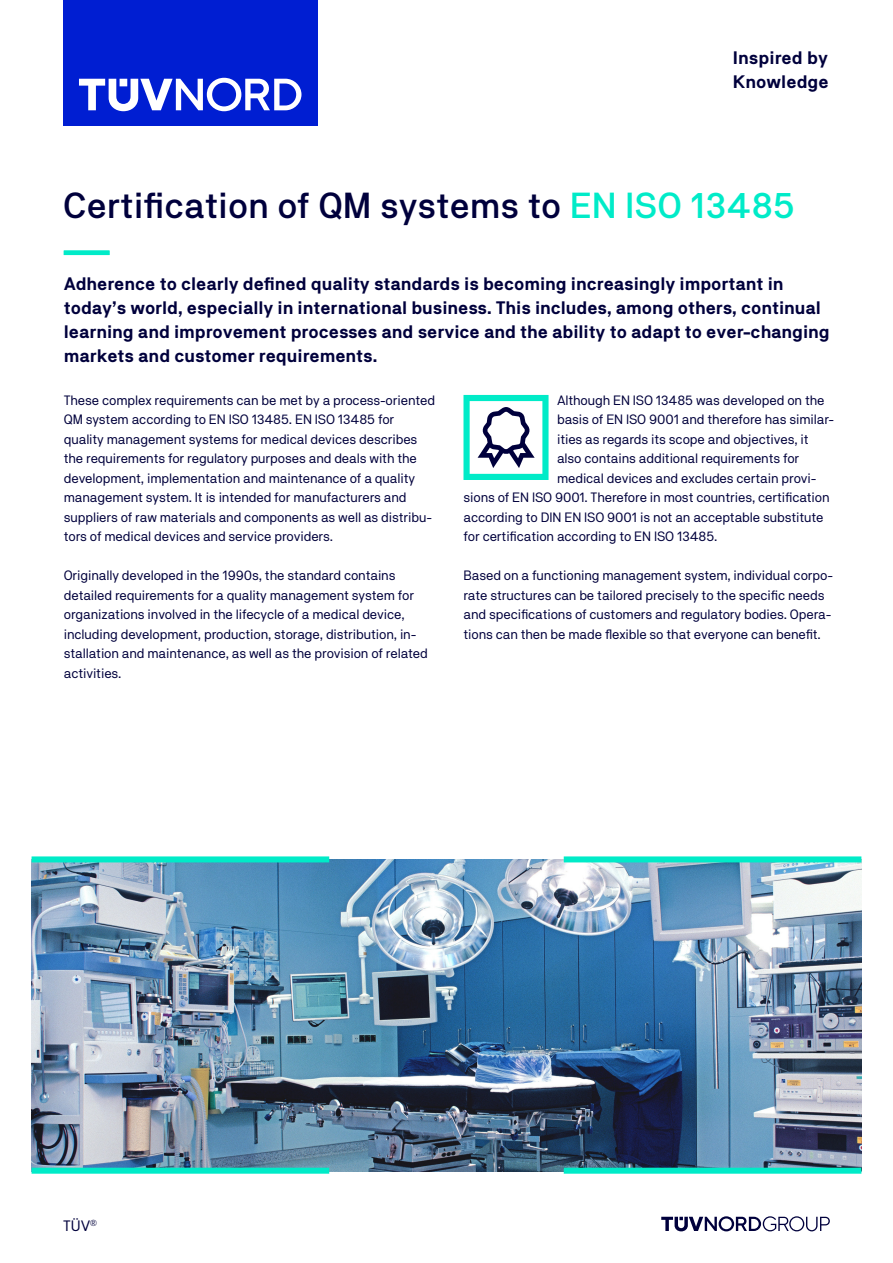
<style>
.page{position:relative;width:893px;height:1263px;background:#fff}
.page>*{position:absolute;margin:0;border:0;box-sizing:border-box;transform-origin:0 0}
.t1{font:500 36px "TNG Pro";color:#00003c}
.t2{font:700 18px/24px "TNG Pro";letter-spacing:-.005em;color:#00003c}
.t3{font:15px "TNG Pro";color:#00003c}
.t4{font:13.5px/19.5px "TNG Pro";letter-spacing:-.01em;color:#00003c}
.s1{color:#00ebc8}
</style>
<div class="page">
<img style="left:32px;top:859px;width:829px;height:312px">
<div style="left:32px;top:856px;width:297px;height:6px;background:#00ebc8"></div>
<div style="left:564px;top:856px;width:297px;height:6px;background:#00ebc8"></div>
<div style="left:564px;top:1168px;width:297px;height:6px;background:#00ebc8"></div>
<div style="left:32px;top:1168px;width:297px;height:6px;background:#00ebc8"></div>
<div style="left:63px;top:0;width:254px;height:126px;background:#001ed2"></div>
<svg style="left:79px;top:78px;width:222px;height:33px"></svg>
<svg style="left:661px;top:1216px;width:169px;height:15px"></svg>
<hr style="left:64px;top:251px;width:45px;height:4px;background:#00ebc8">
<svg style="left:463px;top:395px;width:86px;height:85px"></svg>
<h2 class="t2" style="left:733px;top:45px;width:97px">Inspired by<br>Knowledge</h2>
<h1 class="t1" style="left:63px;top:184px;width:733px">Certification of QM systems to <span class="s1">EN ISO 13485</span></h1>
<p class="t2" style="left:64px;top:271px;width:768px">Adherence to clearly defined quality standards is becoming increasingly important in today’s world, especially in international business. This includes, among others, continual learning and improvement processes and service and the ability to adapt to ever-changing markets and customer requirements.</p>
<p class="t4" style="left:557px;top:390px;width:269px">Although EN ISO 13485 was developed on the</p>
<p class="t4" style="left:557px;top:409px;width:279px">basis of EN ISO 9001 and therefore has similar-</p>
<p class="t4" style="left:557px;top:429px;width:253px">ities as regards its scope and objectives, it</p>
<p class="t4" style="left:557px;top:448px;width:244px">also contains additional requirements for</p>
<p class="t4" style="left:557px;top:468px;width:261px">medical devices and excludes certain provi-</p>
<p class="t4" style="left:463px;top:487px;width:368px">sions of EN ISO 9001. Therefore in most countries, certification</p>
<p class="t4" style="left:463px;top:507px;width:362px">according to DIN EN ISO 9001 is not an acceptable substitute</p>
<p class="t4" style="left:463px;top:526px;width:256px">for certification according to EN ISO 13485.</p>
<p class="t4" style="left:463px;top:565px;width:371px">Based on a functioning management system, individual corpo&shy;rate structures can be tailored precisely to the specific needs and specifications of customers and regulatory bodies. Opera&shy;tions can then be made flexible so that everyone can benefit.</p>
<p class="t4" style="left:64px;top:390px;width:373px">These complex requirements can be met by a process-oriented QM system according to EN ISO 13485. EN ISO 13485 for quality management systems for medical devices describes the requirements for regulatory purposes and deals with the development, implementation and maintenance of a quality management system. It is intended for manufacturers and suppliers of raw materials and components as well as distribu&shy;tors of medical devices and service providers.</p>
<p class="t4" style="left:64px;top:565px;width:366px">Originally developed in the 1990s, the standard contains detailed requirements for a quality management system for organizations involved in the lifecycle of a medical device, including development, production, storage, distribution, in&shy;stallation and maintenance, as well as the provision of related activities.</p>
<p class="t3" style="left:63px;top:1217px;width:35px">TÜV<sup>®</sup></p>
</div>
